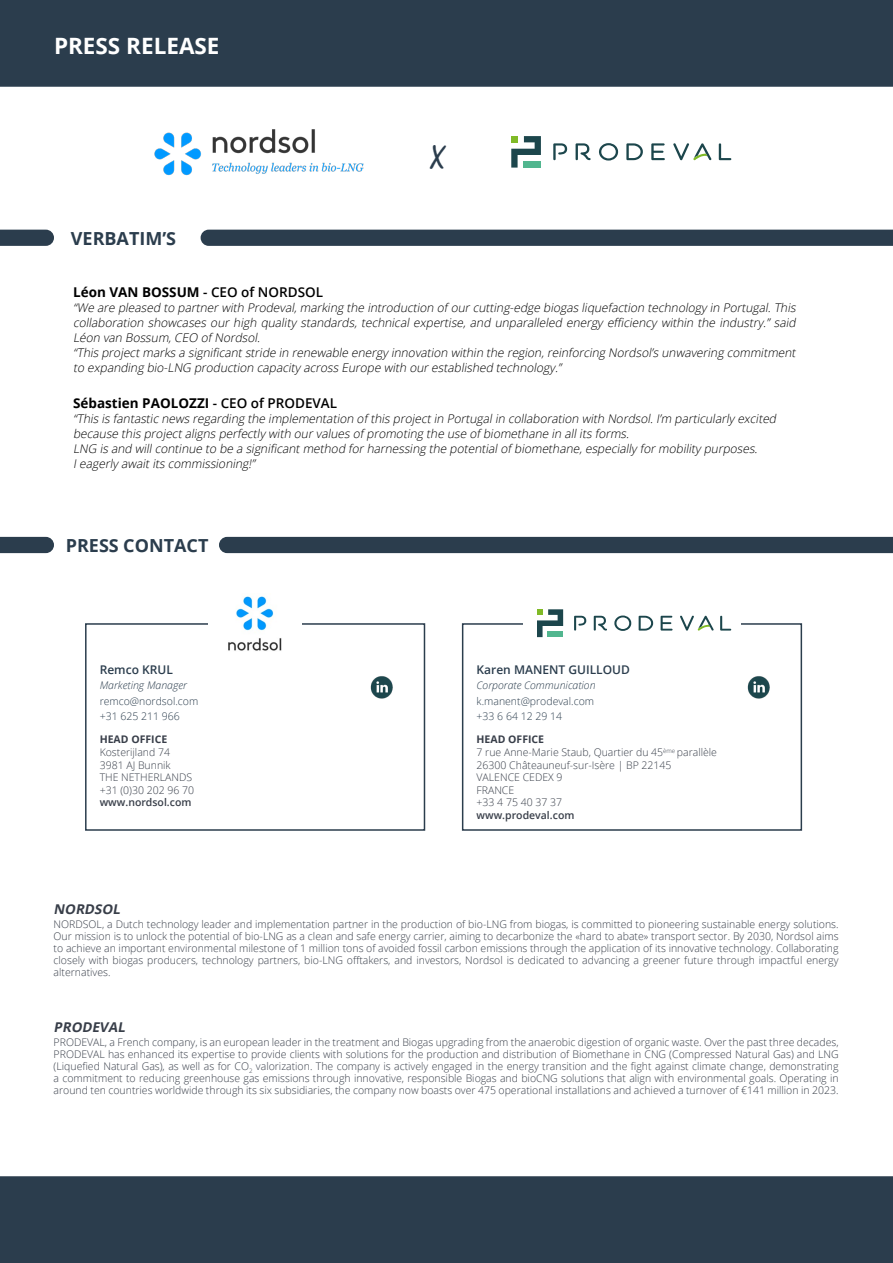
<style>
.page{position:relative;width:893px;height:1263px;background:#fff}
.page>*{position:absolute;margin:0;border:0;box-sizing:border-box;transform-origin:0 0}
.t1{font:700 32.4px "Bakerie Rough";color:#2b3d4d}
.t2{font:700 22.5px "Open Sans";color:#fff}
.t3{font:700 18px "Open Sans";color:#2b3d4d}
.t4{font:700 13.5px "Open Sans";color:#000}
.t5{font:italic 700 13.5px "Open Sans";color:#383e49}
.t6{font:italic 300 12px/15px "Open Sans";color:#000}
.t7{font:600 12px "Open Sans";color:#2b3d4d}
.t8{font:300 10.5px/12.6px "Open Sans";color:#383e49}
.t9{font:300 10.5px/15px "Open Sans";color:#2b3d4d}
.t10{font:italic 300 10.5px "Open Sans";color:#2b3d4d}
.t11{font:600 10.5px "Open Sans";color:#383e49}
.t12{font:700 10.5px "Open Sans";color:#383e49}
.s1{font-weight:600}
.s2{font-weight:700}
</style>
<div class="page">
<div style="left:0;top:1176px;width:893px;height:87px;background:#2b3d4d"></div>
<div style="left:0;top:0;width:893px;height:87px;background:#2b3d4d"></div>
<div style="left:201px;top:230px;width:692px;height:16px;background:#2b3d4d"></div>
<svg style="left:0;top:230px;width:54px;height:16px"></svg>
<div style="left:462px;top:623px;width:340px;height:208px;border:2px solid #2b3d4d"></div>
<img style="left:747px;top:676px;width:23px;height:23px">
<div style="left:523px;top:609px;width:218px;height:28px;background:#fff"></div>
<svg style="left:574px;top:616px;width:12px;height:15px"></svg>
<svg style="left:594px;top:616px;width:13px;height:15px"></svg>
<svg style="left:614px;top:615px;width:17px;height:16px"></svg>
<svg style="left:639px;top:616px;width:14px;height:15px"></svg>
<svg style="left:661px;top:616px;width:12px;height:14px"></svg>
<svg style="left:720px;top:616px;width:11px;height:15px"></svg>
<svg style="left:680px;top:615px;width:34px;height:16px"></svg>
<svg style="left:537px;top:609px;width:26px;height:28px"></svg>
<div style="left:548px;top:631px;width:15px;height:6px;background:#51b68f"></div>
<div style="left:219px;top:537px;width:674px;height:16px;background:#2b3d4d"></div>
<svg style="left:0;top:537px;width:54px;height:16px"></svg>
<svg style="left:553px;top:143px;width:14px;height:17px"></svg>
<svg style="left:576px;top:143px;width:15px;height:17px"></svg>
<svg style="left:599px;top:143px;width:19px;height:18px"></svg>
<svg style="left:626px;top:143px;width:17px;height:17px"></svg>
<svg style="left:651px;top:143px;width:14px;height:17px"></svg>
<svg style="left:719px;top:143px;width:12px;height:17px"></svg>
<svg style="left:673px;top:143px;width:39px;height:17px"></svg>
<svg style="left:511px;top:136px;width:30px;height:32px"></svg>
<div style="left:511px;top:136px;width:7px;height:6px;background:#80ba27"></div>
<div style="left:524px;top:161px;width:17px;height:7px;background:#51b68f"></div>
<img style="left:155px;top:129px;width:208px;height:47px">
<div style="left:85px;top:623px;width:340px;height:208px;border:2px solid #2b3d4d"></div>
<img style="left:370px;top:676px;width:23px;height:23px">
<div style="left:208px;top:594px;width:94px;height:58px;background:#fff"></div>
<img style="left:228px;top:596px;width:54px;height:55px">
<h2 class="t2" style="left:54px;top:30px;width:167px">PRESS RELEASE</h2>
<h3 class="t3" style="left:71px;top:225px;width:107px">VERBATIM’S</h3>
<h1 class="t1" style="left:430px;top:137px;width:18px">X</h1>
<p class="t4" style="left:73px;top:282px;width:251px">Léon VAN BOSSUM <span class="s1">- CEO of NORDSOL</span></p>
<p class="t6" style="left:73px;top:300px;width:727px">“We are pleased to partnerwith Prodeval,marking the introduction of ourcutting-edge biogas liquefaction technology in Portugal.This collaboration showcases our high quality standards, technical expertise, and unparalleled energy efficiency within the industry.” said Léon van Bossum,CEO of Nordsol.<br>“This projectmarks a significantstride in renewable energy innovation within the region,reinforcing Nordsol’s unwavering commitment to expanding bio-LNG production capacity across Europe with ourestablished technology.”</p>
<p class="t4" style="left:73px;top:394px;width:266px">Sébastien PAOLOZZI <span class="s1">- CEO of PRODEVAL</span></p>
<p class="t6" style="left:73px;top:411px;width:707px">“This is fantastic news regarding the implementation of this projectin Portugalin collaboration with Nordsol.I’m particularly excited because this projectaligns perfectly with ourvalues of promoting the use of biomethane in allits forms.<br>LNG is and willcontinue to be a significantmethod forharnessing the potentialof biomethane,especially formobility purposes.<br>Ieagerly awaitits commissioning!”</p>
<h3 class="t3" style="left:66px;top:533px;width:144px">PRESS CONTACT</h3>
<p class="t7" style="left:100px;top:662px;width:75px">Remco KRUL</p>
<p class="t10" style="left:100px;top:678px;width:89px">Marketing Manager</p>
<p class="t9" style="left:100px;top:693px;width:100px">remco@nordsol.com +31 625 211 966</p>
<p class="t12" style="left:100px;top:732px;width:69px">HEAD OFFICE</p>
<p class="t8" style="left:100px;top:746px;width:96px">Kosterijland 74<br>3981 AJ Bunnik<br>THE NETHERLANDS +31 (0)30 202 96 70</p>
<p class="t11" style="left:100px;top:795px;width:93px">www.nordsol.com</p>
<p class="t7" style="left:477px;top:662px;width:155px">Karen MANENT GUILLOUD</p>
<p class="t10" style="left:477px;top:678px;width:121px">Corporate Communication</p>
<p class="t9" style="left:477px;top:693px;width:119px">k.manent@prodeval.com +33 6 64 12 29 14</p>
<p class="t8" style="left:477px;top:733px;width:242px"><span class="s2">HEAD OFFICE<br></span>7 rue Anne-Marie Staub, Quartier du 45<sup>ème</sup> parallèle<br>26300 Châteauneuf-sur-Isère | BP 22145<br>VALENCE CEDEX 9<br>FRANCE<br>+33 4 75 40 37 37</p>
<p class="t11" style="left:477px;top:808px;width:99px">www.prodeval.com</p>
<p class="t5" style="left:54px;top:899px;width:71px">NORDSOL</p>
<p class="t8" style="left:54px;top:918px;width:786px;line-height:12px;text-align:justify">NORDSOL, a Dutch technology leader and implementation partner in the production of bio-LNG from biogas, is committed to pioneering sustainable energy solutions.<br>Our mission is to unlock the potential of bio-LNG as a clean and safe energy carrier, aiming to decarbonize the «hard to abate» transport sector. By 2030, Nordsol aims to achieve an important environmental milestone of 1 million tons of avoided fossil carbon emissions through the application of its innovative technology. Collaborating closely with biogas producers, technology partners, bio-LNG offtakers, and investors, Nordsol is dedicated to advancing a greener future through impactful energy alternatives.</p>
<p class="t5" style="left:54px;top:1017px;width:76px">PRODEVAL</p>
<p class="t8" style="left:54px;top:1036px;width:786px;line-height:12px;text-align:justify">PRODEVAL, a French company, is an european leader in the treatment and Biogas upgrading from the anaerobic digestion of organic waste. Over the past three decades, PRODEVAL has enhanced its expertise to provide clients with solutions for the production and distribution of Biomethane in CNG (Compressed Natural Gas) and LNG (Liquefied Natural Gas), as well as for CO<sub>2</sub> valorization. The company is actively engaged in the energy transition and the fight against climate change, demonstrating a commitment to reducing greenhouse gas emissions through innovative, responsible Biogas and bioCNG solutions that align with environmental goals. Operating in around ten countries worldwide through its six subsidiaries, the company now boasts over 475 operational installations and achieved a turnover of €141 million in 2023.</p>
</div>
